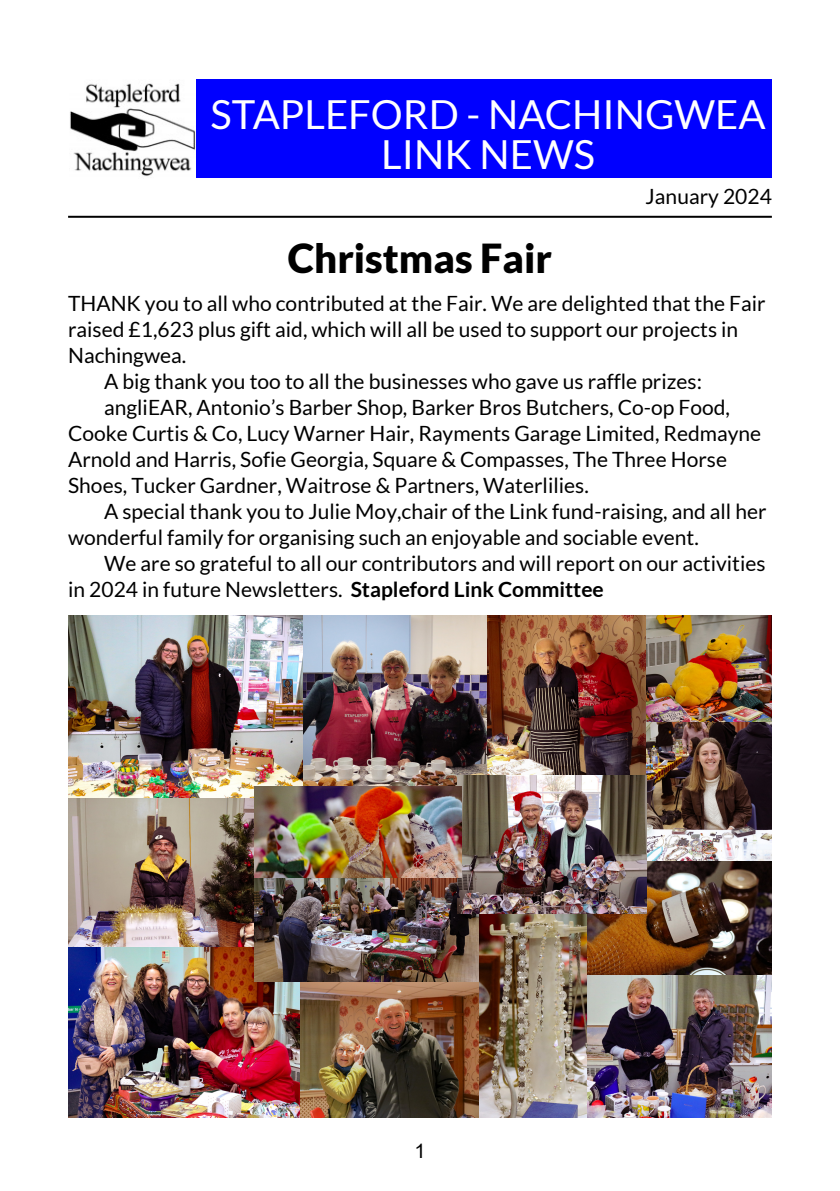
<style>
.page{position:relative;width:840px;height:1191px;background:#fff}
.page>*{position:absolute;margin:0;border:0;box-sizing:border-box;transform-origin:0 0}
.t1{font:40px/40px "Lato";color:#fefefe;text-align:center}
.t2{font:900 40px "Lato";color:#000}
.t3{font:21px "Lato";color:#000}
.t4{font:20px "Arial";color:#000}
.s1{font-weight:700}
</style>
<div class="page">
<div style="left:195px;top:79px;width:576px;height:99px;background:#00f"></div>
<img style="left:70px;top:83px;width:125px;height:93px">
<hr style="left:68px;top:216px;width:703px;height:2px;background:#000">
<img style="left:586px;top:860px;width:185px;height:115px">
<img style="left:68px;top:946px;width:232px;height:171px">
<img style="left:486px;top:616px;width:160px;height:160px">
<img style="left:646px;top:722px;width:125px;height:138px">
<img style="left:300px;top:981px;width:179px;height:136px">
<img style="left:68px;top:797px;width:186px;height:149px">
<img style="left:646px;top:616px;width:125px;height:106px">
<img style="left:586px;top:975px;width:185px;height:142px">
<img style="left:254px;top:877px;width:225px;height:104px">
<img style="left:302px;top:616px;width:184px;height:170px">
<img style="left:479px;top:913px;width:107px;height:204px">
<img style="left:457px;top:776px;width:189px;height:137px">
<img style="left:68px;top:616px;width:234px;height:181px">
<img style="left:254px;top:786px;width:207px;height:91px">
<h1 class="t1" style="left:210px;top:96px;width:556px">STAPLEFORD - NACHINGWEA<br>LINK NEWS</h1>
<p class="t3" style="left:645px;top:187px;width:128px">January 2024</p>
<h1 class="t2" style="left:287px;top:240px;width:266px">Christmas Fair</h1>
<p class="t3" style="left:68px;top:294px;width:698px">THANK you to all who contributed at the Fair. We are delighted that the Fair</p>
<p class="t3" style="left:68px;top:320px;width:671px">raised £1,623 plus gift aid, which will all be used to support our projects in</p>
<p class="t3" style="left:68px;top:346px;width:120px">Nachingwea.</p>
<p class="t3" style="left:104px;top:372px;width:599px">A big thank you too to all the businesses who gave us raffle prizes:</p>
<p class="t3" style="left:104px;top:398px;width:627px">angliEAR, Antonio’s Barber Shop, Barker Bros Butchers, Co-op Food,</p>
<p class="t3" style="left:68px;top:424px;width:694px">Cooke Curtis &amp; Co, Lucy Warner Hair, Rayments Garage Limited, Redmayne</p>
<p class="t3" style="left:68px;top:450px;width:660px">Arnold and Harris, Sofie Georgia, Square &amp; Compasses, The Three Horse</p>
<p class="t3" style="left:68px;top:476px;width:522px">Shoes, Tucker Gardner, Waitrose &amp; Partners, Waterlilies.</p>
<p class="t3" style="left:104px;top:502px;width:663px">A special thank you to Julie Moy,chair of the Link fund-raising, and all her</p>
<p class="t3" style="left:68px;top:528px;width:632px">wonderful family for organising such an enjoyable and sociable event.</p>
<p class="t3" style="left:104px;top:554px;width:662px">We are so grateful to all our contributors and will report on our activities</p>
<p class="t3" style="left:68px;top:580px;width:537px">in 2024 in future Newsletters. <span class="s1">Stapleford Link Committee</span></p>
<p class="t4" style="left:414px;top:1143px;width:13px">1</p>
</div>
